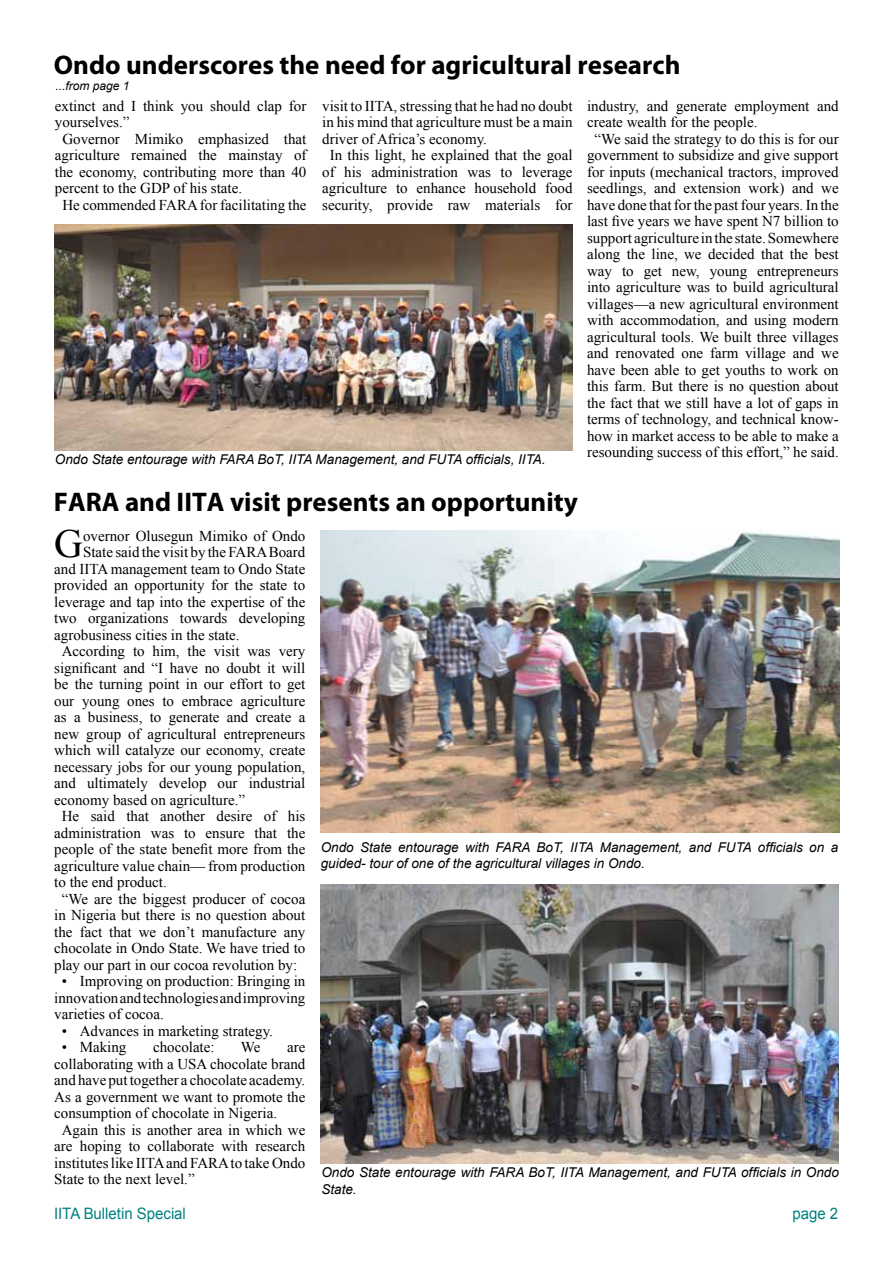
<style>
.page{position:relative;width:893px;height:1263px;background:#fff}
.page>*{position:absolute;margin:0;border:0;box-sizing:border-box;transform-origin:0 0}
.t1{font:39.9px "Times New Roman";color:#000}
.t2{font:700 27px "Myriad Pro";color:#000}
.t3{font:15.75px "Arial";color:#008080;scale:.95 1}
.t4{font:15px/16.5px "Times New Roman";color:#000;text-align:justify}
.t5{font:italic 13.5px/16.2px "Arial";color:#000}
.t6{font:italic 12px "Arial";color:#000}
</style>
<div class="page">
<img style="left:54px;top:224px;width:518px;height:226px">
<img style="left:321px;top:530px;width:518px;height:303px">
<img style="left:321px;top:884px;width:518px;height:279px">
<h2 class="t2" style="left:54px;top:48px;width:628px">Ondo underscores the need for agricultural research</h2>
<p class="t6" style="left:55px;top:78px;width:76px">...from page 1</p>
<p class="t4" style="left:55px;top:97px;width:253px">extinct and I think you should clap for</p>
<p class="t4" style="left:55px;top:114px;width:76px">yourselves.”</p>
<p class="t4" style="left:62px;top:130px;width:246px">Governor Mimiko emphasized that</p>
<p class="t4" style="left:55px;top:147px;width:253px">agriculture remained the mainstay of</p>
<p class="t4" style="left:55px;top:163px;width:253px">the economy, contributing more than 40</p>
<p class="t4" style="left:55px;top:180px;width:189px">percent to the GDP of his state.</p>
<p class="t4" style="left:62px;top:196px;width:246px">He commended FARA for facilitating the</p>
<p class="t4" style="left:322px;top:97px;width:252px">visit to IITA, stressing that he had no doubt</p>
<p class="t4" style="left:322px;top:114px;width:252px">in his mind that agriculture must be a main</p>
<p class="t4" style="left:322px;top:130px;width:166px">driver of Africa’s economy.</p>
<p class="t4" style="left:330px;top:147px;width:244px">In this light, he explained that the goal</p>
<p class="t4" style="left:322px;top:163px;width:252px">of his administration was to leverage</p>
<p class="t4" style="left:322px;top:180px;width:252px">agriculture to enhance household food</p>
<p class="t4" style="left:322px;top:196px;width:252px">security, provide raw materials for</p>
<p class="t5" style="left:55px;top:451px;width:492px">Ondo State entourage with FARA BoT, IITA Management, and FUTA officials, IITA.</p>
<p class="t4" style="left:587px;top:97px;width:253px">industry, and generate employment and</p>
<p class="t4" style="left:587px;top:114px;width:172px">create wealth for the people.</p>
<p class="t4" style="left:595px;top:130px;width:246px">“We said the strategy to do this is for our</p>
<p class="t4" style="left:587px;top:147px;width:253px">government to subsidize and give support</p>
<p class="t4" style="left:587px;top:163px;width:253px">for inputs (mechanical tractors, improved</p>
<p class="t4" style="left:587px;top:180px;width:253px">seedlings, and extension work) and we</p>
<p class="t4" style="left:587px;top:196px;width:253px">have done that for the past four years. In the</p>
<p class="t4" style="left:587px;top:213px;width:253px">last five years we have spent N7 billion to</p>
<p class="t4" style="left:587px;top:229px;width:253px">support agriculture in the state. Somewhere</p>
<p class="t4" style="left:587px;top:246px;width:253px">along the line, we decided that the best</p>
<p class="t4" style="left:587px;top:262px;width:253px">way to get new, young entrepreneurs</p>
<p class="t4" style="left:587px;top:279px;width:253px">into agriculture was to build agricultural</p>
<p class="t4" style="left:587px;top:295px;width:253px">villages—a new agricultural environment</p>
<p class="t4" style="left:587px;top:312px;width:253px">with accommodation, and using modern</p>
<p class="t4" style="left:587px;top:328px;width:253px">agricultural tools. We built three villages</p>
<p class="t4" style="left:587px;top:345px;width:253px">and renovated one farm village and we</p>
<p class="t4" style="left:587px;top:361px;width:253px">have been able to get youths to work on</p>
<p class="t4" style="left:587px;top:378px;width:253px">this farm. But there is no question about</p>
<p class="t4" style="left:587px;top:394px;width:253px">the fact that we still have a lot of gaps in</p>
<p class="t4" style="left:587px;top:411px;width:253px">terms of technology, and technical know-</p>
<p class="t4" style="left:587px;top:427px;width:253px">how in market access to be able to make a</p>
<p class="t4" style="left:587px;top:444px;width:253px">resounding success of this effort,” he said.</p>
<h2 class="t2" style="left:54px;top:484px;width:525px">FARA and IITA visit presents an opportunity</h2>
<h1 class="t1" style="left:54px;top:517px;width:30px">G</h1>
<p class="t4" style="left:83px;top:527px;width:224px">overnor Olusegun Mimiko of Ondo</p>
<p class="t4" style="left:83px;top:543px;width:224px">State said the visit by the FARA Board</p>
<p class="t4" style="left:54px;top:560px;width:252px">and IITA management team to Ondo State</p>
<p class="t4" style="left:54px;top:576px;width:252px">provided an opportunity for the state to</p>
<p class="t4" style="left:54px;top:593px;width:253px">leverage and tap into the expertise of the</p>
<p class="t4" style="left:54px;top:609px;width:253px">two organizations towards developing</p>
<p class="t4" style="left:54px;top:626px;width:187px">agrobusiness cities in the state.</p>
<p class="t4" style="left:62px;top:642px;width:245px">According to him, the visit was very</p>
<p class="t4" style="left:54px;top:659px;width:252px">significant and “I have no doubt it will</p>
<p class="t4" style="left:54px;top:675px;width:253px">be the turning point in our effort to get</p>
<p class="t4" style="left:54px;top:692px;width:253px">our young ones to embrace agriculture</p>
<p class="t4" style="left:54px;top:708px;width:253px">as a business, to generate and create a</p>
<p class="t4" style="left:54px;top:725px;width:253px">new group of agricultural entrepreneurs</p>
<p class="t4" style="left:54px;top:741px;width:253px">which will catalyze our economy, create</p>
<p class="t4" style="left:54px;top:758px;width:253px">necessary jobs for our young population,</p>
<p class="t4" style="left:54px;top:774px;width:253px">and ultimately develop our industrial</p>
<p class="t4" style="left:54px;top:791px;width:192px">economy based on agriculture.”</p>
<p class="t4" style="left:62px;top:807px;width:245px">He said that another desire of his</p>
<p class="t4" style="left:54px;top:824px;width:252px">administration was to ensure that the</p>
<p class="t4" style="left:54px;top:840px;width:253px">people of the state benefit more from the</p>
<p class="t4" style="left:54px;top:857px;width:253px">agriculture value chain— from production</p>
<p class="t4" style="left:54px;top:873px;width:114px">to the end product.</p>
<p class="t4" style="left:62px;top:890px;width:245px">“We are the biggest producer of cocoa</p>
<p class="t4" style="left:54px;top:906px;width:252px">in Nigeria but there is no question about</p>
<p class="t4" style="left:54px;top:923px;width:253px">the fact that we don’t manufacture any</p>
<p class="t4" style="left:54px;top:939px;width:253px">chocolate in Ondo State. We have tried to</p>
<p class="t4" style="left:54px;top:956px;width:244px">play our part in our cocoa revolution by:</p>
<p class="t4" style="left:54px;top:972px;width:253px;text-indent:8px">• Improving on production: Bringing in innovation and technologies and improving varieties of cocoa.</p>
<p class="t4" style="left:62px;top:1022px;width:213px">• Advances in marketing strategy.</p>
<p class="t4" style="left:62px;top:1038px;width:66px">• Making</p>
<p class="t4" style="left:153px;top:1038px;width:63px">chocolate:</p>
<p class="t4" style="left:241px;top:1038px;width:21px">We</p>
<p class="t4" style="left:287px;top:1038px;width:20px">are</p>
<p class="t4" style="left:54px;top:1055px;width:253px">collaborating with a USA chocolate brand</p>
<p class="t4" style="left:54px;top:1071px;width:253px">and have put together a chocolate academy.</p>
<p class="t4" style="left:54px;top:1088px;width:253px">As a government we want to promote the</p>
<p class="t4" style="left:54px;top:1104px;width:224px">consumption of chocolate in Nigeria.</p>
<p class="t4" style="left:62px;top:1121px;width:245px">Again this is another area in which we</p>
<p class="t4" style="left:54px;top:1137px;width:252px">are hoping to collaborate with research</p>
<p class="t4" style="left:54px;top:1154px;width:253px">institutes like IITA and FARA to take Ondo</p>
<p class="t4" style="left:54px;top:1170px;width:142px">State to the next level.”</p>
<p class="t5" style="left:321px;top:1165px;width:519px">Ondo State entourage with FARA BoT, IITA Management, and FUTA officials in Ondo<br>State.</p>
<p class="t5" style="left:321px;top:840px;width:519px">Ondo State entourage with FARA BoT, IITA Management, and FUTA officials on a guided- tour of one of the agricultural villages in Ondo.</p>
<p class="t3" style="left:54px;top:1203px;width:140px">IITA Bulletin Special</p>
<p class="t3" style="left:792px;top:1203px;width:50px">page 2</p>
</div>
